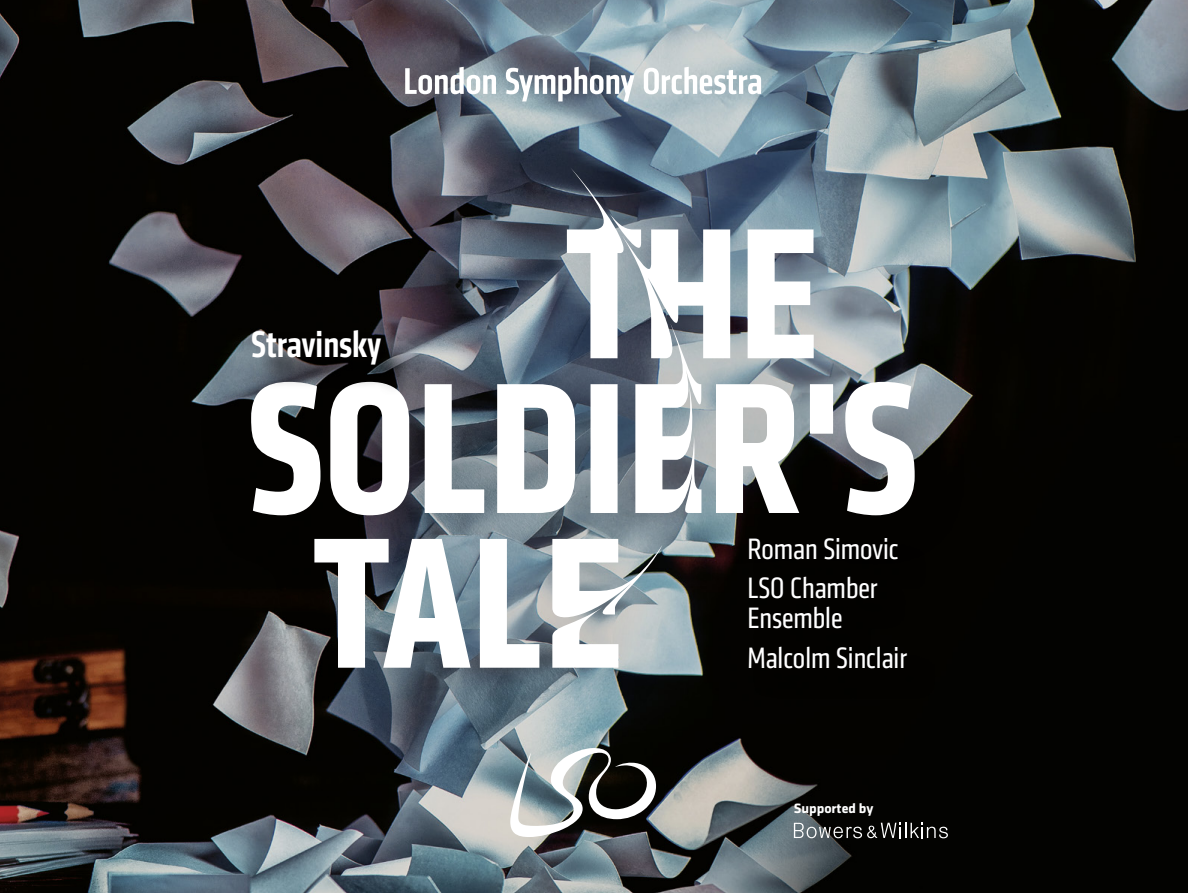
<style>
.page{position:relative;width:1188px;height:893px;background:#fff}
.page>*{position:absolute;margin:0;border:0;box-sizing:border-box;transform-origin:0 0}
.t1{font:500 38.25px "Klavika Condensed";color:#fff}
.t2{font:30.6px/39.3px "Klavika Condensed";color:#fff}
.t3{font:700 14.1px "Klavika";color:#fff}
</style>
<div class="page">
<img style="left:0;top:0;width:1188px;height:892px">
<svg style="left:405px;top:67px;width:356px;height:34px"></svg>
<svg style="left:510px;top:747px;width:146px;height:90px"></svg>
<div style="left:189px;top:136px;width:788px;height:596px;background:#000;opacity:.2"></div>
<svg style="left:480px;top:539px;width:59px;height:128px"></svg>
<svg style="left:552px;top:539px;width:110px;height:128px"></svg>
<svg style="left:314px;top:539px;width:157px;height:128px"></svg>
<svg style="left:251px;top:323px;width:664px;height:192px"></svg>
<svg style="left:567px;top:167px;width:163px;height:191px"></svg>
<svg style="left:748px;top:229px;width:66px;height:129px"></svg>
<div style="left:753px;top:541px;width:184px;height:158px;background:#000"></div>
<div style="left:256px;top:335px;width:156px;height:61px;background:#000;opacity:.75"></div>
<svg style="left:794px;top:822px;width:154px;height:16px;background:#4a4c4b"></svg>
<p class="t1" style="left:251px;top:320px;width:132px">Stravinsky</p>
<p class="t2" style="left:747px;top:529px;width:153px">Roman Simovic<br>LSO Chamber</p>
<p class="t2" style="left:747px;top:599px;width:161px">Ensemble<br>Malcolm Sinclair</p>
<p class="t3" style="left:794px;top:798px;width:81px">Supported by</p>
</div>
